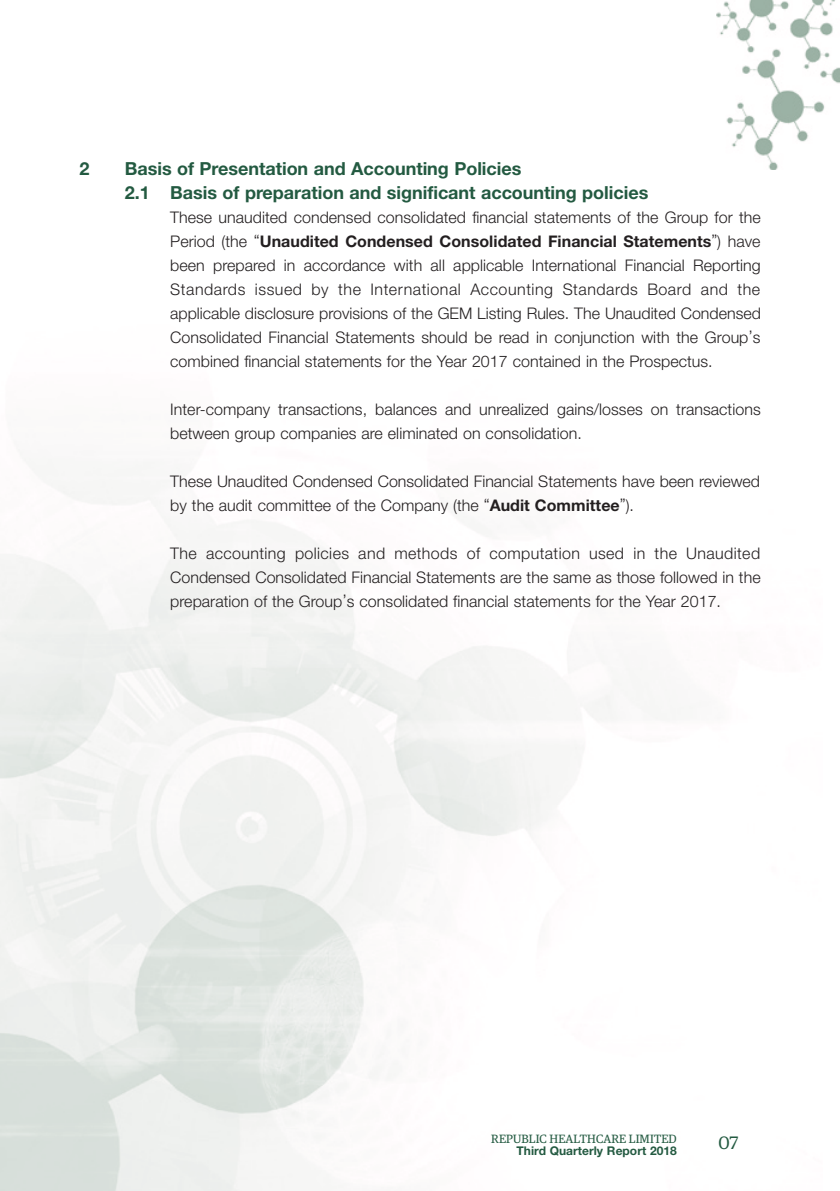
<style>
.page{position:relative;width:840px;height:1191px;background:#fff}
.page>*{position:absolute;margin:0;border:0;box-sizing:border-box;transform-origin:0 0}
.Heading_2{font:700 18px "Helvetica Neue LT Std";color:#235a41}
.t1{font:18px "Guardian Egyp";color:#235a41}
.Body_Text{font:300 16px/24px "Helvetica Neue LT Std";letter-spacing:.005em;color:#231f20;text-align:justify}
.t2{font:12px "Guardian Egyp";letter-spacing:.015em;color:#235a41}
.t3{font:700 12px "Helvetica Neue LT Std";letter-spacing:.005em;color:#235a41}
.s1{font-weight:700}
</style>
<div class="page">
<img style="left:716px;top:0;width:123px;height:169px">
<p class="Heading_2" style="left:79px;top:157px;width:12px">2</p>
<p class="Heading_2" style="left:125px;top:157px;width:398px">Basis of Presentation and Accounting Policies</p>
<p class="Heading_2" style="left:125px;top:181px;width:524px">2.1 Basis of preparation and significant accounting policies</p>
<p class="Body_Text" style="left:170px;top:205px;width:591px">These unaudited condensed consolidated financial statements of the Group for the Period (the “<span class="s1">Unaudited Condensed Consolidated Financial Statements</span>”) have been prepared in accordance with all applicable International Financial Reporting Standards issued by the International Accounting Standards Board and the applicable disclosure provisions of the GEM Listing Rules. The Unaudited Condensed Consolidated Financial Statements should be read in conjunction with the Group’s combined financial statements for the Year 2017 contained in the Prospectus.</p>
<p class="Body_Text" style="left:170px;top:397px;width:591px">Inter-company transactions, balances and unrealized gains/losses on transactions between group companies are eliminated on consolidation.</p>
<p class="Body_Text" style="left:170px;top:469px;width:591px">These Unaudited Condensed Consolidated Financial Statements have been reviewed by the audit committee of the Company (the “<span class="s1">Audit Committee</span>”).</p>
<p class="Body_Text" style="left:170px;top:541px;width:591px">The accounting policies and methods of computation used in the Unaudited Condensed Consolidated Financial Statements are the same as those followed in the preparation of the Group’s consolidated financial statements for the Year 2017.</p>
<p class="t2" style="left:491px;top:1130px;width:187px">REPUBLIC HEALTHCARE LIMITED</p>
<p class="t3" style="left:516px;top:1143px;width:162px">Third Quarterly Report 2018</p>
<p class="t1" style="left:718px;top:1130px;width:21px">07</p>
</div>
